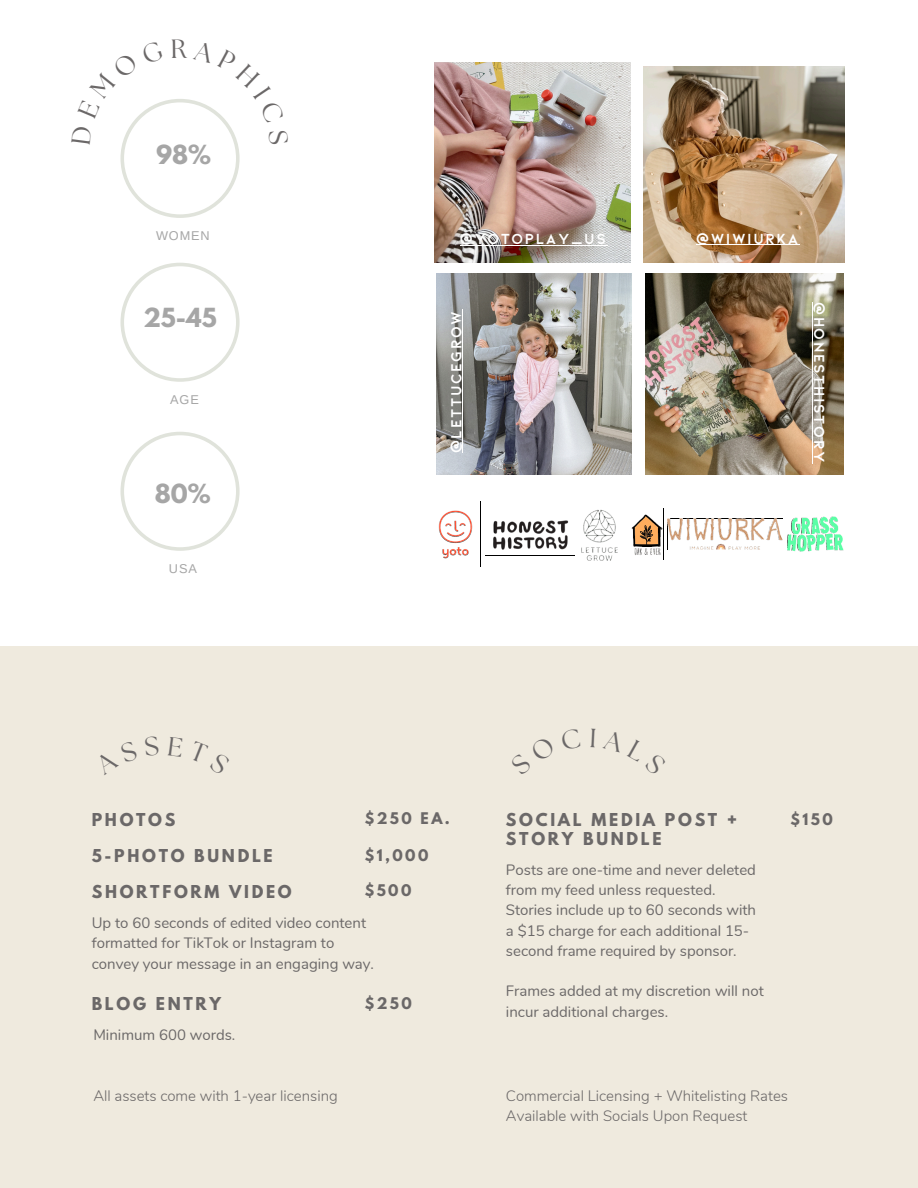
<style>
.page{position:relative;width:918px;height:1188px;background:#fff}
.page>*{position:absolute;margin:0;border:0;box-sizing:border-box;transform-origin:0 0}
.t1{font:700 23.4px "League Spartan";color:#a6a6a6}
.t2{font:700 15.75px/19.2px "League Spartan";letter-spacing:.17em;color:#6b6868}
.t3{font:700 15.45px "KIONA";letter-spacing:.1em;color:#fff}
.t4{font:15px/20.2px "Nunito";color:#6b6868}
.t5{font:300 15px/20.2px "Nunito";color:#6b6868}
.t6{font:700 14.25px "League Spartan";letter-spacing:.17em;color:#6b6868}
.t7{font:12.75px "Arimo";letter-spacing:.07em;color:#a6a6a6}
</style>
<div class="page">
<div style="left:0;top:646px;width:918px;height:542px;background:#efeade"></div>
<svg style="left:120px;top:263px;width:120px;height:119px"></svg>
<svg style="left:120px;top:432px;width:120px;height:119px"></svg>
<img style="left:645px;top:274px;width:198px;height:200px">
<img style="left:435px;top:62px;width:196px;height:200px">
<img style="left:644px;top:67px;width:200px;height:196px">
<img style="left:437px;top:274px;width:194px;height:200px">
<img style="left:581px;top:509px;width:37px;height:52px">
<img style="left:668px;top:519px;width:114px;height:31px">
<img style="left:438px;top:510px;width:35px;height:49px">
<img style="left:631px;top:514px;width:32px;height:41px">
<img style="left:787px;top:517px;width:56px;height:35px">
<img style="left:493px;top:520px;width:76px;height:30px">
<hr style="left:462px;top:310px;width:1px;height:143px;background:#fff">
<hr style="left:696px;top:245px;width:104px;height:1px;background:#fff">
<hr style="left:460px;top:245px;width:148px;height:1px;background:#fff">
<hr style="left:812px;top:302px;width:1px;height:162px;background:#fff">
<svg style="left:120px;top:99px;width:120px;height:119px"></svg>
<h3 class="t1" style="left:156px;top:143px;width:56px">98%</h3>
<h3 class="t7" style="left:156px;top:228px;width:55px">WOMEN</h3>
<h5 class="t1" style="left:143px;top:306px;width:75px">25-45</h5>
<h5 class="t7" style="left:170px;top:392px;width:30px">AGE</h5>
<h3 class="t1" style="left:155px;top:482px;width:57px">80%</h3>
<h1 class="t7" style="left:169px;top:562px;width:29px">USA</h1>
<p class="t3" style="left:460px;top:228px;width:148px">@YOTOPLAY_US</p>
<p class="t3" style="left:696px;top:228px;width:104px">@WIWIURKA</p>
<p class="t3" style="left:446px;top:453px;width:143px;rotate:-90deg">@LETTUCEGROW</p>
<p class="t3" style="left:829px;top:302px;width:161px;rotate:90deg">@HONESTHISTORY</p>
<p class="t6" style="left:365px;top:811px;width:87px">$250 EA.</p>
<p class="t6" style="left:790px;top:812px;width:44px">$150</p>
<h3 class="t2" style="left:92px;top:812px;width:85px">PHOTOS</h3>
<h5 class="t2" style="left:506px;top:812px;width:233px">SOCIAL MEDIA POST +<br>STORY BUNDLE</h5>
<h5 class="t2" style="left:92px;top:884px;width:201px">SHORTFORM VIDEO</h5>
<p class="t2" style="left:92px;top:848px;width:182px">5-PHOTO BUNDLE</p>
<p class="t6" style="left:365px;top:848px;width:65px">$1,000</p>
<h3 class="t4" style="left:506px;top:860px;width:252px">Posts are one-time and never deleted from my feed unless requested.<br>Stories include up to 60 seconds with a $15 charge for each additional 15- second frame required by sponsor.</h3>
<h5 class="t4" style="left:506px;top:981px;width:259px">Frames added at my discretion will not incur additional charges.</h5>
<p class="t6" style="left:365px;top:883px;width:48px">$500</p>
<h5 class="t4" style="left:92px;top:913px;width:284px">Up to 60 seconds of edited video content formatted for TikTok or Instagram to convey your message in an engaging way.</h5>
<p class="t6" style="left:365px;top:996px;width:49px">$250</p>
<p class="t2" style="left:92px;top:996px;width:131px">BLOG ENTRY</p>
<p class="t4" style="left:93px;top:1025px;width:144px">Minimum 600 words.</p>
<p class="t5" style="left:93px;top:1086px;width:246px">All assets come with 1-year licensing</p>
<p class="t5" style="left:506px;top:1086px;width:284px">Commercial Licensing + Whitelisting Rates<br>Available with Socials Upon Request</p>
</div>
